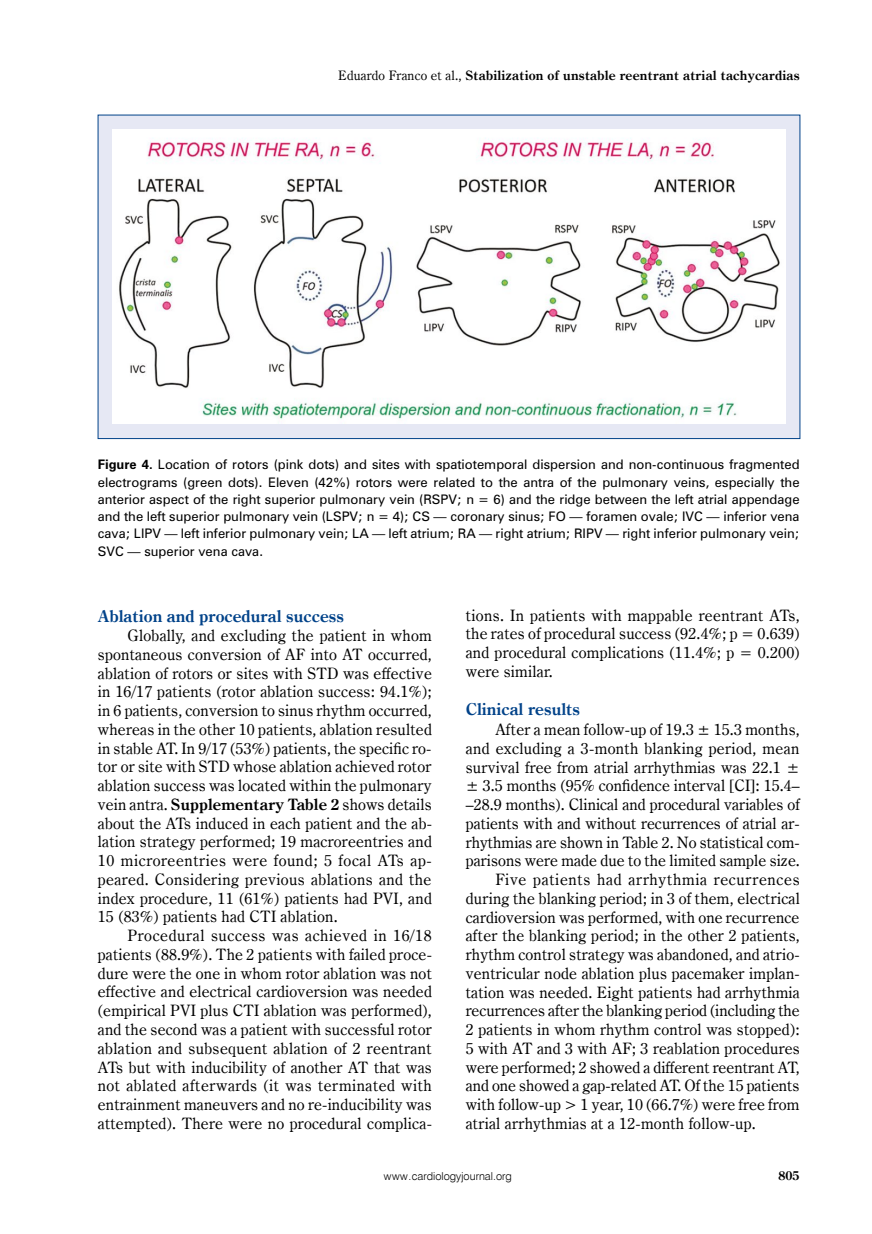
<style>
.page{position:relative;width:872px;height:1234px;background:#fff}
.page>*{position:absolute;margin:0;border:0;box-sizing:border-box;transform-origin:0 0}
.t1{font:700 16.5px "Century Oldst EU";color:#004289}
.t2{font:15.75px/18.8px "Century Oldst EU";letter-spacing:.01em;color:#000;text-align:justify}
.t3{font:15.75px "Century Oldst EU";letter-spacing:.04em;color:#000}
.t4{font:700 13.05px "Century Oldst EU";letter-spacing:.015em;color:#000}
.t5{font:700 12.75px "Century Oldst EU";color:#000}
.t6{font:12px/17.2px "Zurich PL";color:#000;text-align:justify}
.t7{font:10.95px "Swis 721 Lt EU";color:#000}
.s1{font-weight:400}
.s2{font-weight:700}
</style>
<div class="page">
<div style="left:98px;top:115px;width:702px;height:323px;background:#e6e8f4"></div>
<img style="left:113px;top:130px;width:672px;height:294px">
<p class="t4" style="left:338px;top:68px;width:463px"><span class="s1">Eduardo Franco et al.,</span> Stabilization of unstable reentrant atrial tachycardias</p>
<p class="t6" style="left:98px;top:456px;width:703px"><span class="s2">Figure 4.</span> Location of rotors (pink dots) and sites with spatiotemporal dispersion and non-continuous fragmented electrograms (green dots). Eleven (42%) rotors were related to the antra of the pulmonary veins, especially the anterior aspect of the right superior pulmonary vein (RSPV; n = 6) and the ridge between the left atrial appendage and the left superior pulmonary vein (LSPV; n = 4); CS — coronary sinus; FO — foramen ovale; IVC — inferior vena cava; LIPV — left inferior pulmonary vein; LA — left atrium; RA — right atrium; RIPV — right inferior pulmonary vein; SVC — superior vena cava.</p>
<p class="t1" style="left:98px;top:606px;width:248px">Ablation and procedural success</p>
<p class="t2" style="left:98px;top:626px;width:335px;text-indent:30px">Globally, and excluding the patient in whom spontaneous conversion of AF into AT occurred, ablation of rotors or sites with STD was effective in 16/17 patients (rotor ablation success: 94.1%); in 6 patients, conversion to sinus rhythm occurred, whereas in the other 10 patients, ablation resulted in stable AT. In 9/17 (53%) patients, the specific ro&shy;tor or site with STD whose ablation achieved rotor ablation success was located within the pulmonary vein antra. <span class="s2">Supplementary Table 2</span> shows details about the ATs induced in each patient and the ab&shy;lation strategy performed; 19 macroreentries and 10 microreentries were found; 5 focal ATs ap&shy;peared. Considering previous ablations and the index procedure, 11 (61%) patients had PVI, and 15 (83%) patients had CTI ablation.</p>
<p class="t2" style="left:98px;top:926px;width:335px;text-indent:30px">Procedural success was achieved in 16/18 patients (88.9%). The 2 patients with failed proce&shy;dure were the one in whom rotor ablation was not effective and electrical cardioversion was needed (empirical PVI plus CTI ablation was performed), and the second was a patient with successful rotor ablation and subsequent ablation of 2 reentrant ATs but with inducibility of another AT that was not ablated afterwards (it was terminated with entrainment maneuvers and no re-inducibility was attempted). There were no procedural complica-</p>
<p class="t2" style="left:466px;top:605px;width:335px">tions. In patients with mappable reentrant ATs, the rates of procedural success (92.4%; p = 0.639) and procedural complications (11.4%; p = 0.200) were similar.</p>
<p class="t1" style="left:466px;top:698px;width:116px">Clinical results</p>
<p class="t2" style="left:495px;top:720px;width:306px">After a mean follow-up of 19.3 ± 15.3 months,</p>
<p class="t2" style="left:466px;top:739px;width:335px">and excluding a 3-month blanking period, mean</p>
<p class="t2" style="left:466px;top:757px;width:335px">survival free from atrial arrhythmias was 22.1 ±</p>
<p class="t2" style="left:466px;top:776px;width:335px">± 3.5 months (95% confidence interval [CI]: 15.4–</p>
<p class="t2" style="left:466px;top:795px;width:335px">–28.9 months). Clinical and procedural variables of</p>
<p class="t2" style="left:466px;top:814px;width:335px">patients with and without recurrences of atrial ar-</p>
<p class="t2" style="left:466px;top:832px;width:335px">rhythmias are shown in Table 2. No statistical com-</p>
<p class="t2" style="left:466px;top:851px;width:335px">parisons were made due to the limited sample size.</p>
<p class="t3" style="left:495px;top:869px;width:306px">Five patients had arrhythmia recurrences</p>
<p class="t2" style="left:466px;top:889px;width:336px">during the blanking period; in 3 of them, electrical</p>
<p class="t2" style="left:466px;top:907px;width:335px">cardioversion was performed, with one recurrence</p>
<p class="t2" style="left:466px;top:926px;width:335px">after the blanking period; in the other 2 patients,</p>
<p class="t2" style="left:466px;top:945px;width:335px">rhythm control strategy was abandoned, and atrio-</p>
<p class="t2" style="left:466px;top:964px;width:335px">ventricular node ablation plus pacemaker implan-</p>
<p class="t2" style="left:466px;top:982px;width:335px">tation was needed. Eight patients had arrhythmia</p>
<p class="t2" style="left:466px;top:1001px;width:335px">recurrences after the blanking period (including the</p>
<p class="t2" style="left:466px;top:1020px;width:335px">2 patients in whom rhythm control was stopped):</p>
<p class="t2" style="left:466px;top:1038px;width:335px">5 with AT and 3 with AF; 3 reablation procedures</p>
<p class="t2" style="left:466px;top:1057px;width:335px">were performed; 2 showed a different reentrant AT,</p>
<p class="t2" style="left:466px;top:1076px;width:335px">and one showed a gap-related AT. Of the 15 patients</p>
<p class="t2" style="left:466px;top:1095px;width:335px">with follow-up &gt; 1 year, 10 (66.7%) were free from</p>
<p class="t2" style="left:466px;top:1113px;width:291px">atrial arrhythmias at a 12-month follow-up.</p>
<p class="t7" style="left:384px;top:1169px;width:129px">www.cardiologyjournal.org</p>
<p class="t5" style="left:778px;top:1167px;width:23px">805</p>
</div>
